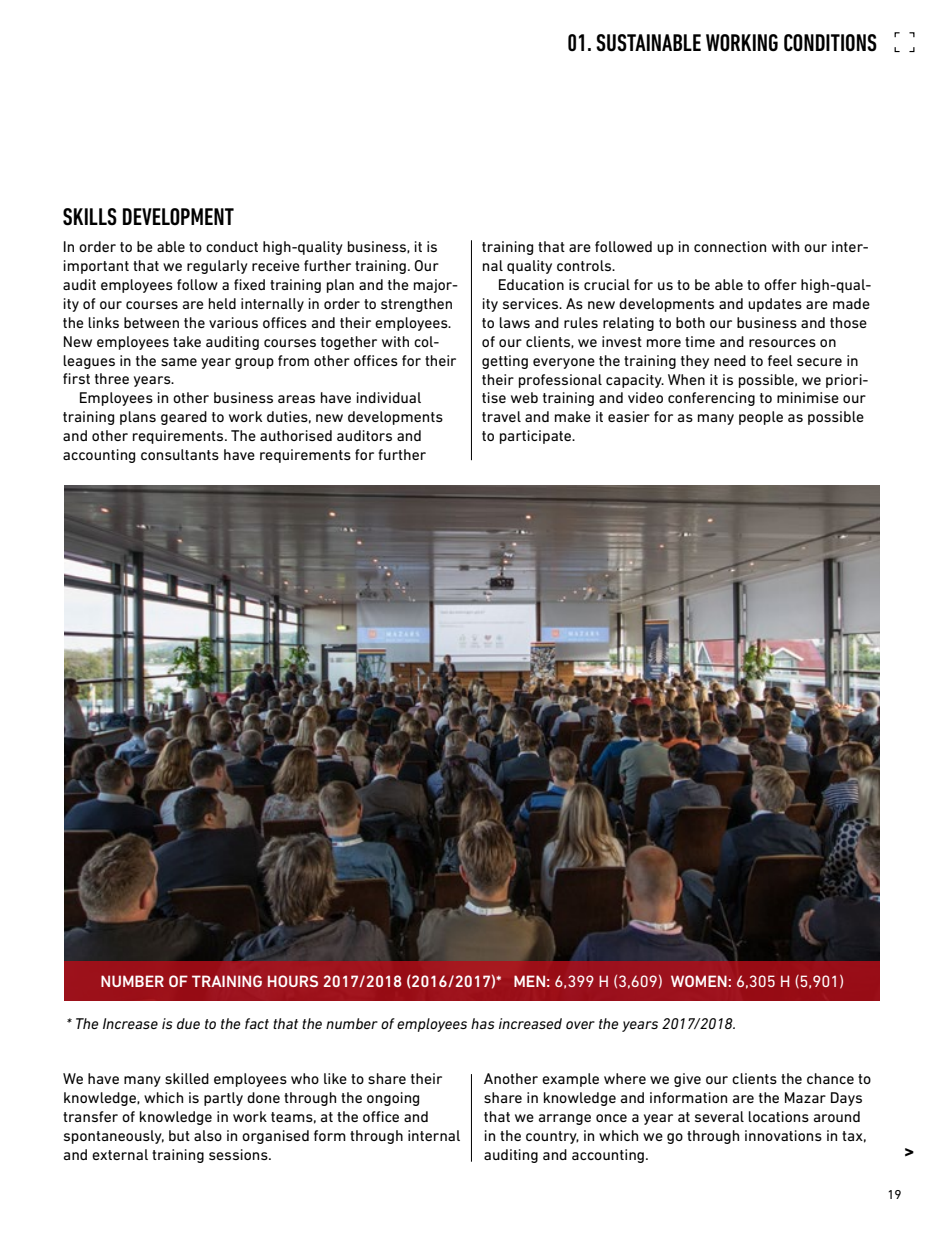
<style>
.page{position:relative;width:943px;height:1241px;background:#fff}
.page>*{position:absolute;margin:0;border:0;box-sizing:border-box;transform-origin:0 0}
.t1{font:500 condensed 24.5px "DIN Next LT Pro";color:#000}
.t2{font:500 16.62px "DIN Next LT Pro";color:#fff}
.t3{font:15.75px/18.9px "DIN Next LT Pro";color:#000}
.t4{font:italic 15.75px "DIN Next LT Pro";color:#000}
.t5{font:13.12px "DIN Next LT Pro";color:#000}
.s1{font-weight:400}
</style>
<div class="page">
<img style="left:64px;top:485px;width:816px;height:476px">
<hr style="left:471px;top:240px;width:1px;height:220px;background:#000">
<hr style="left:471px;top:1073px;width:1px;height:88px;background:#000">
<div style="left:64px;top:961px;width:816px;height:39px;background:#9c111a"></div>
<svg style="left:894px;top:32px;width:21px;height:21px"></svg>
<h1 class="t1" style="left:567px;top:29px;width:311px">01. SUSTAINABLE WORKING CONDITIONS</h1>
<h1 class="t1" style="left:63px;top:203px;width:173px">SKILLS DEVELOPMENT</h1>
<p class="t3" style="left:63px;top:237px;width:376px">In order to be able to conduct high-quality business, it is</p>
<p class="t3" style="left:63px;top:256px;width:377px">important that we regularly receive further training. Our</p>
<p class="t3" style="left:63px;top:275px;width:396px">audit employees follow a fixed training plan and the major-</p>
<p class="t3" style="left:63px;top:294px;width:391px">ity of our courses are held internally in order to strengthen</p>
<p class="t3" style="left:63px;top:313px;width:390px">the links between the various offices and their employees.</p>
<p class="t3" style="left:63px;top:331px;width:378px">New employees take auditing courses together with col-</p>
<p class="t3" style="left:63px;top:350px;width:395px">leagues in the same year group from other offices for their</p>
<p class="t3" style="left:63px;top:369px;width:113px">first three years.</p>
<p class="t3" style="left:79px;top:388px;width:344px">Employees in other business areas have individual</p>
<p class="t3" style="left:63px;top:407px;width:381px">training plans geared to work duties, new developments</p>
<p class="t3" style="left:63px;top:426px;width:360px">and other requirements. The authorised auditors and</p>
<p class="t3" style="left:63px;top:445px;width:365px">accounting consultants have requirements for further</p>
<p class="t3" style="left:482px;top:237px;width:388px">training that are followed up in connection with our inter&shy;nal quality controls.</p>
<p class="t3" style="left:482px;top:275px;width:391px;text-indent:16px">Education is crucial for us to be able to offer high-qual&shy;ity services. As new developments and updates are made to laws and rules relating to both our business and those of our clients, we invest more time and resources on getting everyone the training they need to feel secure in their professional capacity. When it is possible, we priori&shy;tise web training and video conferencing to minimise our travel and make it easier for as many people as possible to participate.</p>
<p class="t2" style="left:100px;top:971px;width:745px">NUMBER OF TRAINING HOURS 2017/2018 (2016/2017)* MEN: <span class="s1">6,399 H (3,609)</span> WOMEN: <span class="s1">6,305 H (5,901)</span></p>
<p class="t4" style="left:66px;top:1014px;width:671px">* The Increase is due to the fact that the number of employees has increased over the years 2017/2018.</p>
<p class="t3" style="left:63px;top:1069px;width:399px">We have many skilled employees who like to share their knowledge, which is partly done through the ongoing transfer of knowledge in work teams, at the office and spontaneously, but also in organised form through internal and external training sessions.</p>
<p class="t3" style="left:484px;top:1069px;width:389px">Another example where we give our clients the chance to share in knowledge and information are the Mazar Days that we arrange once a year at several locations around in the country, in which we go through innovations in tax, auditing and accounting.</p>
<h1 class="t1" style="left:904px;top:1136px;width:11px">&gt;</h1>
<p class="t5" style="left:887px;top:1186px;width:16px">19</p>
</div>
